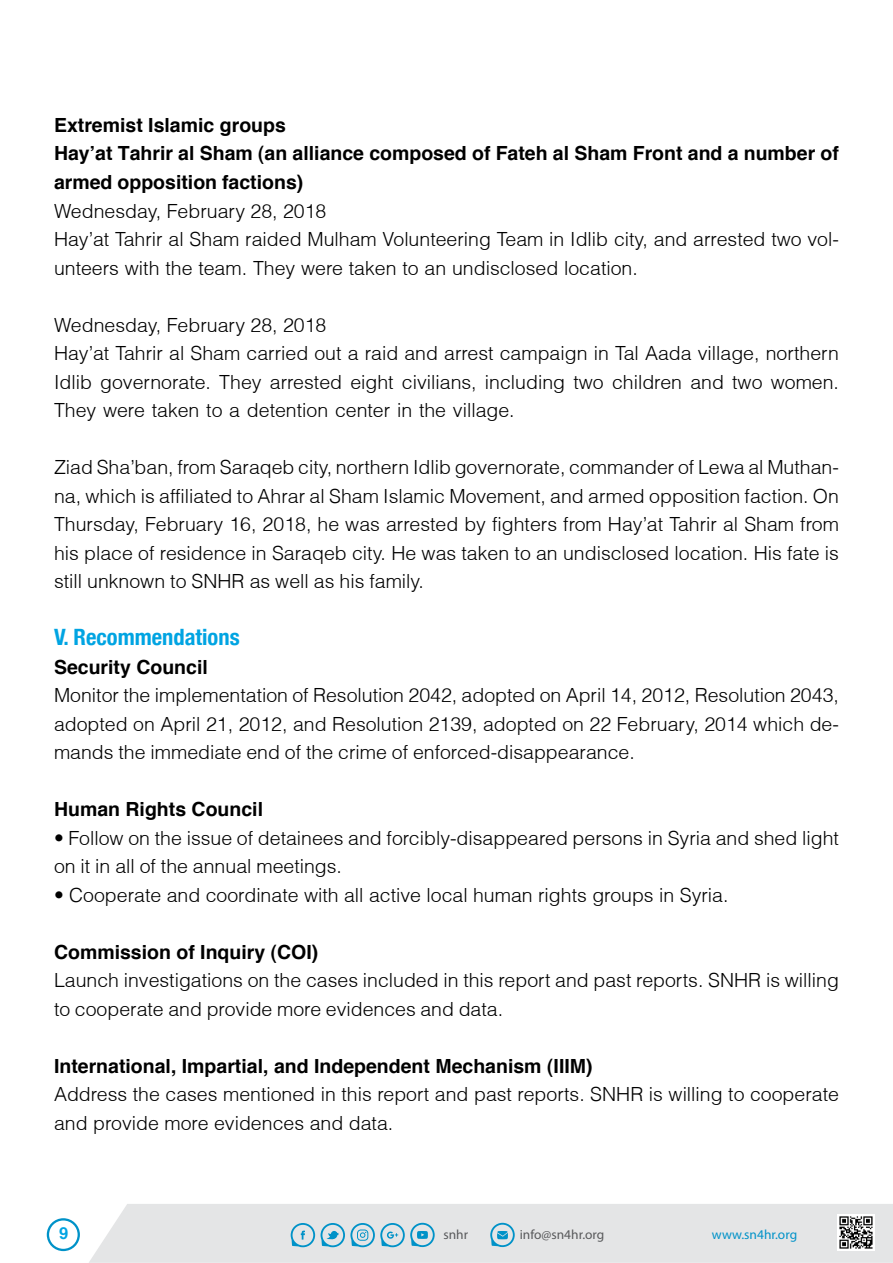
<style>
.page{position:relative;width:893px;height:1263px;background:#fff}
.page>*{position:absolute;margin:0;border:0;box-sizing:border-box;transform-origin:0 0}
.t1{font:700 condensed 22.5px "Helvetica Neue";color:#00a4e2}
.t2{font:300 19.5px/28.5px "Helvetica";color:#000}
.t3{font:700 19.5px/28.5px "Helvetica";color:#000}
.t4{font:700 16.5px "Helvetica";color:#00a4e2}
.t5{font:13.35px "Myriad Pro";color:#58595b}
.t6{font:13.35px "Myriad Pro";color:#0092c8}
</style>
<div class="page">
<div style="left:89px;top:1204px;width:804px;height:59px;background:#e4e5e6"></div>
<svg style="left:291px;top:1223px;width:24px;height:24px"></svg>
<svg style="left:321px;top:1223px;width:114px;height:24px"></svg>
<svg style="left:490px;top:1223px;width:25px;height:24px"></svg>
<img style="left:837px;top:1214px;width:37px;height:37px">
<svg style="left:47px;top:1218px;width:33px;height:33px"></svg>
<p class="t3" style="left:54px;top:110px;width:786px">Extremist Islamic groups<br>Hay’at Tahrir al Sham (an alliance composed of Fateh al Sham Front and a number of armed opposition factions(</p>
<p class="t2" style="left:54px;top:196px;width:274px">Wednesday, February 28, 2018</p>
<p class="t2" style="left:54px;top:253px;width:585px">unteers with the team. They were taken to an undisclosed location.</p>
<p class="t2" style="left:54px;top:225px;width:786px">Hay’at Tahrir al Sham raided Mulham Volunteering Team in Idlib city, and arrested two vol-</p>
<p class="t2" style="left:54px;top:310px;width:786px">Wednesday, February 28, 2018<br>Hay’at Tahrir al Sham carried out a raid and arrest campaign in Tal Aada village, northern Idlib governorate. They arrested eight civilians, including two children and two women.<br>They were taken to a detention center in the village.</p>
<p class="t2" style="left:54px;top:453px;width:786px">Ziad Sha’ban, from Saraqeb city, northern Idlib governorate, commander of Lewa al Muthan-</p>
<p class="t2" style="left:54px;top:510px;width:786px;text-align:justify">Thursday, February 16, 2018, he was arrested by fighters from Hay’at Tahrir al Sham from his place of residence in Saraqeb city. He was taken to an undisclosed location. His fate is still unknown to SNHR as well as his family.</p>
<p class="t1" style="left:54px;top:623px;width:187px">.V Recommendations</p>
<p class="t3" style="left:54px;top:652px;width:155px">Security Council</p>
<p class="t2" style="left:54px;top:681px;width:786px">Monitor the implementation of Resolution 2042, adopted on April 14, 2012, Resolution 2043,</p>
<p class="t2" style="left:54px;top:738px;width:582px">mands the immediate end of the crime of enforced-disappearance.</p>
<p class="t2" style="left:54px;top:481px;width:786px">na, which is affiliated to Ahrar al Sham Islamic Movement, and armed opposition faction. On</p>
<p class="t2" style="left:54px;top:709px;width:786px">adopted on April 21, 2012, and Resolution 2139, adopted on 22 February, 2014 which de-</p>
<p class="t3" style="left:54px;top:794px;width:211px">Human Rights Council</p>
<p class="t2" style="left:54px;top:823px;width:786px">• Follow on the issue of detainees and forcibly-disappeared persons in Syria and shed light on init all of the annual meetings.</p>
<p class="t2" style="left:54px;top:880px;width:676px">• Cooperate and coordinate with all active local human rights groups in Syria.</p>
<p class="t3" style="left:54px;top:937px;width:266px">Commission of Inquiry (COI(</p>
<p class="t2" style="left:54px;top:966px;width:786px">Launch investigations on the cases included in this report and past reports. SNHR is willing to cooperate and provide more evidences and data.</p>
<p class="t3" style="left:54px;top:1051px;width:540px">International, Impartial, and Independent Mechanism (IIIM(</p>
<p class="t2" style="left:54px;top:1080px;width:786px">Address the cases mentioned in this report and past reports. SNHR is willing to cooperate and provide more evidences and data.</p>
<p class="t4" style="left:59px;top:1223px;width:11px">9</p>
<p class="t5" style="left:443px;top:1226px;width:26px">snhr</p>
<p class="t5" style="left:520px;top:1226px;width:86px">info@sn4hr.org</p>
<p class="t6" style="left:712px;top:1226px;width:87px">www.sn4hr.org</p>
</div>
